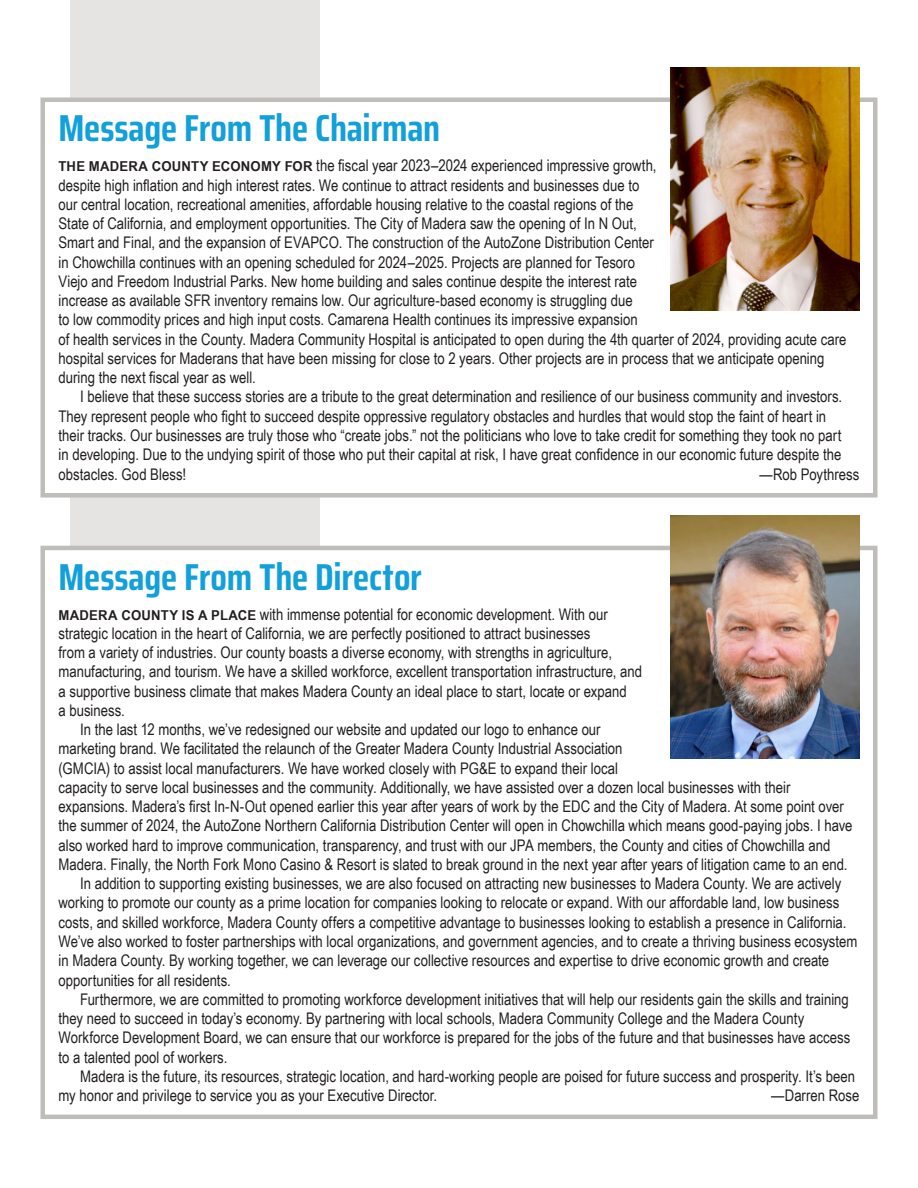
<style>
.page{position:relative;width:918px;height:1188px;background:#fff}
.page>*{position:absolute;margin:0;border:0;box-sizing:border-box;transform-origin:0 0}
.Head_1_Section{font:700 37.5px "Saira Condensed";letter-spacing:-.005em;color:#12a0db}
.Body_Letterfrom{font:16.05px/19.2px "Arial Narrow";color:#231f20}
.Body_Letterfrom_First{font:16.05px/19.2px "Arial Narrow";color:#231f20}
.s1{font-weight:700;font-size:13.65px}
</style>
<div class="page">
<div style="left:70px;top:0;width:250px;height:1058px;background:#e6e4e3"></div>
<div style="left:43px;top:100px;width:832px;height:395px;background:#fff"></div>
<div style="left:40px;top:98px;width:838px;height:400px;border:4px solid #bfbdb9"></div>
<div style="left:43px;top:548px;width:832px;height:569px;background:#fff"></div>
<div style="left:40px;top:546px;width:838px;height:573px;border:4px solid #bfbdb9"></div>
<img style="left:670px;top:516px;width:190px;height:243px">
<img style="left:670px;top:68px;width:190px;height:242px">
<p class="Head_1_Section" style="left:58px;top:99px;width:383px">Message From The Chairman</p>
<p class="Body_Letterfrom_First" style="left:58px;top:156px;width:790px"><span class="s1">THE MADERA COUNTY ECONOMY FOR</span> the fiscal year 2023–2024 experienced impressive growth,<br>despite high inflation and high interest rates. We continue to attract residents and businesses due to<br>our central location, recreational amenities, affordable housing relative to the coastal regions of the<br>State of California, and employment opportunities. The City of Madera saw the opening of In N Out,<br>Smart and Final, and the expansion of EVAPCO. The construction of the AutoZone Distribution Center<br>in Chowchilla continues with an opening scheduled for 2024–2025. Projects are planned for Tesoro<br>Viejo and Freedom Industrial Parks. New home building and sales continue despite the interest rate<br>increase as available SFR inventory remains low. Our agriculture-based economy is struggling due<br>to low commodity prices and high input costs. Camarena Health continues its impressive expansion<br>of health services in the County. Madera Community Hospital is anticipated to open during the 4th quarter of 2024, providing acute care hospital services for Maderans that have been missing for close to 2 years. Other projects are in process that we anticipate opening during the next fiscal year as well.</p>
<p class="Body_Letterfrom" style="left:58px;top:387px;width:785px;text-indent:22px">I believe that these success stories are a tribute to the great determination and resilience of our business community and investors.<br>They represent people who fight to succeed despite oppressive regulatory obstacles and hurdles that would stop the faint of heart in their tracks. Our businesses are truly those who “create jobs.” not the politicians who love to take credit for something they took no part in developing. Due to the undying spirit of those who put their capital at risk, I have great confidence in our economic future despite the obstacles. God Bless!</p>
<p class="Body_Letterfrom" style="left:759px;top:464px;width:102px">—Rob Poythress</p>
<p class="Head_1_Section" style="left:58px;top:547px;width:365px">Message From The Director</p>
<p class="Body_Letterfrom_First" style="left:58px;top:604px;width:585px"><span class="s1">MADERA COUNTY IS A PLACE</span> with immense potential for economic development. With our strategic location in the heart of California, we are perfectly positioned to attract businesses<br>from a variety of industries. Our county boasts a diverse economy, with strengths in agriculture, manufacturing, and tourism. We have a skilled workforce, excellent transportation infrastructure, and a supportive business climate that makes Madera County an ideal place to start, locate or expand<br>a business.</p>
<p class="Body_Letterfrom" style="left:58px;top:719px;width:795px;text-indent:22px">In the last 12 months, we’ve redesigned our website and updated our logo to enhance our<br>marketing brand. We facilitated the relaunch of the Greater Madera County Industrial Association<br>(GMCIA) to assist local manufacturers. We have worked closely with PG&amp;E to expand their local<br>capacity to serve local businesses and the community. Additionally, we have assisted over a dozen local businesses with their expansions. Madera’s first In-N-Out opened earlier this year after years of work by the EDC and the City of Madera. At some point over the summer of 2024, the AutoZone Northern California Distribution Center will open in Chowchilla which means good-paying jobs. I have also worked hard to improve communication, transparency, and trust with our JPA members, the County and cities of Chowchilla and Madera. Finally, the North Fork Mono Casino &amp; Resort is slated to break ground in the next year after years of litigation came to an end.</p>
<p class="Body_Letterfrom" style="left:58px;top:873px;width:800px;text-indent:22px">In addition to supporting existing businesses, we are also focused on attracting new businesses to Madera County. We are actively working to promote our county as a prime location for companies looking to relocate or expand. With our affordable land, low business costs, and skilled workforce, Madera County offers a competitive advantage to businesses looking to establish a presence in California.<br>We’ve also worked to foster partnerships with local organizations, and government agencies, and to create a thriving business ecosystem in Madera County. By working together, we can leverage our collective resources and expertise to drive economic growth and create opportunities for all residents.</p>
<p class="Body_Letterfrom" style="left:58px;top:989px;width:794px;text-indent:22px">Furthermore, we are committed to promoting workforce development initiatives that will help our residents gain the skills and training they need to succeed in today’s economy. By partnering with local schools, Madera Community College and the Madera County Workforce Development Board, we can ensure that our workforce is prepared for the jobs of the future and that businesses have access to a talented pool of workers.</p>
<p class="Body_Letterfrom" style="left:58px;top:1066px;width:798px;text-indent:22px">Madera is the future, its resources, strategic location, and hard-working people are poised for future success and prosperity. It’s been my honor and privilege to service you as your Executive Director.</p>
<p class="Body_Letterfrom" style="left:771px;top:1085px;width:90px">—Darren Rose</p>
</div>
